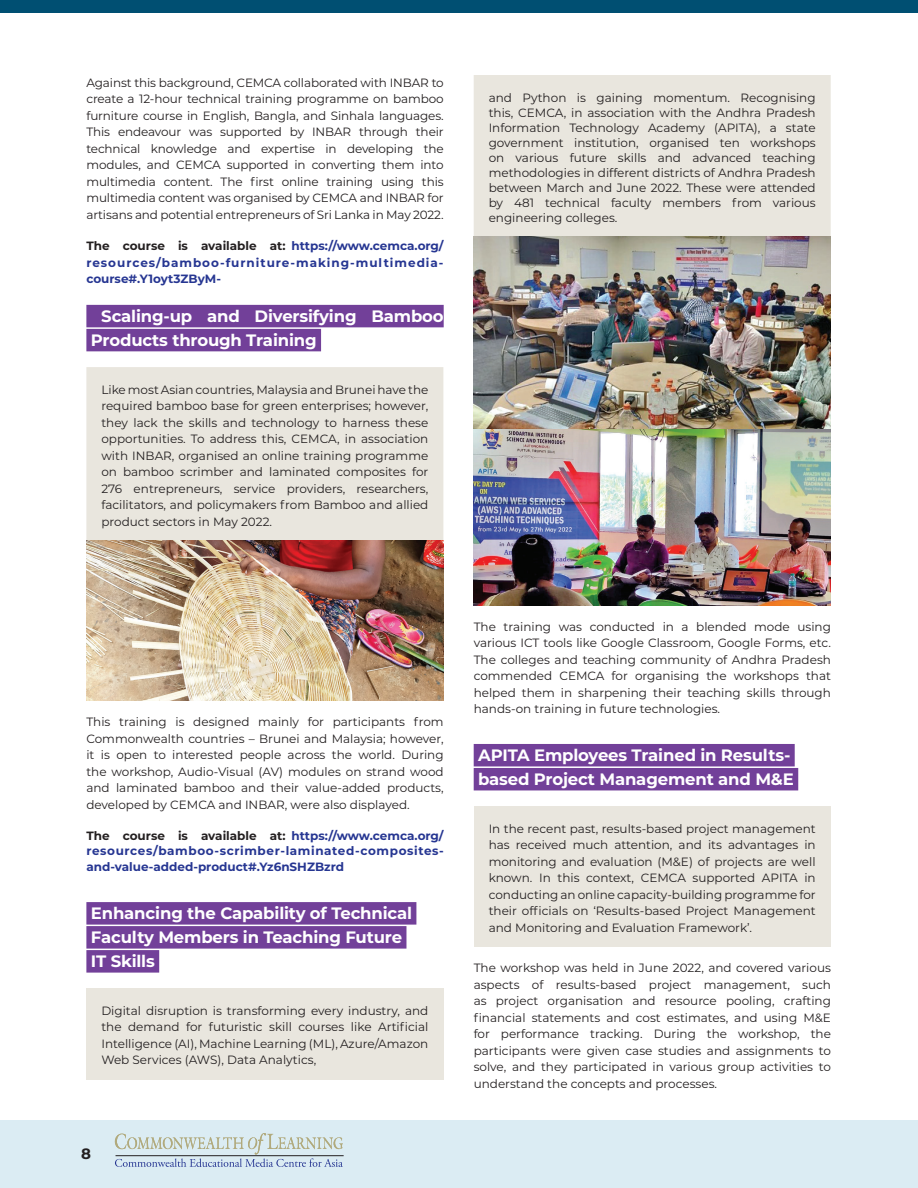
<style>
.page{position:relative;width:918px;height:1188px;background:#fff}
.page>*{position:absolute;margin:0;border:0;box-sizing:border-box;transform-origin:0 0}
.H2a{font:700 16.5px/24px "Montserrat";letter-spacing:-.01em;color:#fff}
.Body_Copy_copy{font:700 16.5px/24px "Montserrat";letter-spacing:-.01em;color:#fff}
.t1{font:700 15px "Montserrat";color:#231f20}
.Body_Copy{font:12px/16.5px "Montserrat";color:#231f20;text-align:justify}
.Body_Copy-2{font:700 12px/16.5px "Montserrat";letter-spacing:.005em;color:#263692;text-align:justify}
.Body_Copy-3{font:700 12px/14.4px "Montserrat";letter-spacing:.045em;color:#263692}
.s1{color:#231f20}
</style>
<div class="page">
<div style="left:0;top:1120px;width:918px;height:68px;background:#dbecf3"></div>
<div style="left:0;top:0;width:918px;height:13px;background:#004f72"></div>
<hr style="left:116px;top:1155px;width:228px;height:1px;background:#231f20">
<svg style="left:115px;top:1133px;width:228px;height:34px"></svg>
<div style="left:86px;top:305px;width:358px;height:22px;background:#724099"></div>
<div style="left:86px;top:329px;width:235px;height:22px;background:#724099"></div>
<div style="left:86px;top:902px;width:330px;height:23px;background:#724099"></div>
<div style="left:86px;top:926px;width:320px;height:23px;background:#724099"></div>
<div style="left:86px;top:950px;width:73px;height:23px;background:#724099"></div>
<div style="left:86px;top:367px;width:357px;height:174px;background:#e9e6de"></div>
<img style="left:86px;top:541px;width:357px;height:160px">
<div style="left:86px;top:988px;width:357px;height:91px;background:#e9e6de"></div>
<div style="left:474px;top:744px;width:321px;height:22px;background:#724099"></div>
<div style="left:474px;top:768px;width:324px;height:22px;background:#724099"></div>
<div style="left:474px;top:75px;width:357px;height:162px;background:#e9e6de"></div>
<img style="left:474px;top:237px;width:357px;height:368px">
<div style="left:474px;top:806px;width:357px;height:141px;background:#e9e6de"></div>
<p class="Body_Copy" style="left:86px;top:74px;width:359px">Against this background, CEMCA collaborated with INBAR to create a 12-hour technical training programme on bamboo furniture course in English, Bangla, and Sinhala languages.<br>This endeavour was supported by INBAR through their technical knowledge and expertise in developing the modules, and CEMCA supported in converting them into multimedia content. The first online training using this multimedia content was organised by CEMCA and INBAR for artisans and potential entrepreneurs of Sri Lanka in May 2022.</p>
<p class="Body_Copy-2" style="left:86px;top:237px;width:359px"><span class="s1">The course is available at:</span> https://www.cemca.org/ resources/bamboo-furniture-making-multimedia&shy;course#.Y1oyt3ZByM-</p>
<p class="Body_Copy_copy" style="left:91px;top:303px;width:354px;text-indent:10px">Scaling-up and Diversifying Bamboo<br>Products through Training</p>
<p class="Body_Copy" style="left:101px;top:381px;width:329px">Like most Asian countries, Malaysia and Brunei have the required bamboo base for green enterprises; however, they lack the skills and technology to harness these opportunities. To address this, CEMCA, in association with INBAR, organised an online training programme on bamboo scrimber and laminated composites for 276 entrepreneurs, service providers, researchers, facilitators, and policymakers from Bamboo and allied product sectors in May 2022.</p>
<p class="Body_Copy" style="left:489px;top:89px;width:329px;line-height:15px">and Python is gaining momentum. Recognising this, CEMCA, in association with the Andhra Pradesh Information Technology Academy (APITA), a state government institution, organised ten workshops on various future skills and advanced teaching methodologies in different districts of Andhra Pradesh between March and June 2022. These were attended by 481 technical faculty members from various engineering colleges.</p>
<p class="Body_Copy" style="left:86px;top:714px;width:359px">This training is designed mainly for participants from Commonwealth countries – Brunei and Malaysia; however, it is open to interested people across the world. During the workshop, Audio-Visual (AV) modules on strand wood and laminated bamboo and their value-added products, developed by CEMCA and INBAR, were also displayed.</p>
<p class="Body_Copy-3" style="left:86px;top:828px;width:359px"><span class="s1">The course is available at:</span> https://www.cemca.org/ resources/bamboo-scrimber-laminated-composites-</p>
<p class="Body_Copy-2" style="left:86px;top:858px;width:259px">and-value-added-product#.Yz6nSHZBzrd</p>
<p class="H2a" style="left:91px;top:901px;width:323px">Enhancing the Capability of Technical<br>Faculty Members in Teaching Future<br>IT Skills</p>
<p class="Body_Copy" style="left:101px;top:1002px;width:328px">Digital disruption is transforming every industry, and the demand for futuristic skill courses like Artificial Intelligence (AI), Machine Learning (ML), Azure/Amazon Web Services (AWS), Data Analytics,</p>
<p class="t1" style="left:81px;top:1143px;width:11px">8</p>
<p class="Body_Copy" style="left:474px;top:618px;width:359px">The training was conducted in a blended mode using various ICT tools like Google Classroom, Google Forms, etc.<br>The colleges and teaching community of Andhra Pradesh commended CEMCA for organising the workshops that helped them in sharpening their teaching skills through hands-on training in future technologies.</p>
<p class="H2a" style="left:478px;top:743px;width:317px">APITA Employees Trained in Results&shy;based Project Management and M&amp;E</p>
<p class="Body_Copy" style="left:489px;top:820px;width:329px">In the recent past, results-based project management has received much attention, and its advantages in monitoring and evaluation (M&amp;E) of projects are well known. In this context, CEMCA supported APITA in conducting an online capacity-building programme for their officials on ‘Results-based Project Management and Monitoring and Evaluation Framework’.</p>
<p class="Body_Copy" style="left:474px;top:959px;width:359px">The workshop was held in June 2022, and covered various aspects of results-based project management, such as project organisation and resource pooling, crafting financial statements and cost estimates, and using M&amp;E for performance tracking. During the workshop, the participants were given case studies and assignments to solve, and they participated in various group activities to understand the concepts and processes.</p>
</div>
